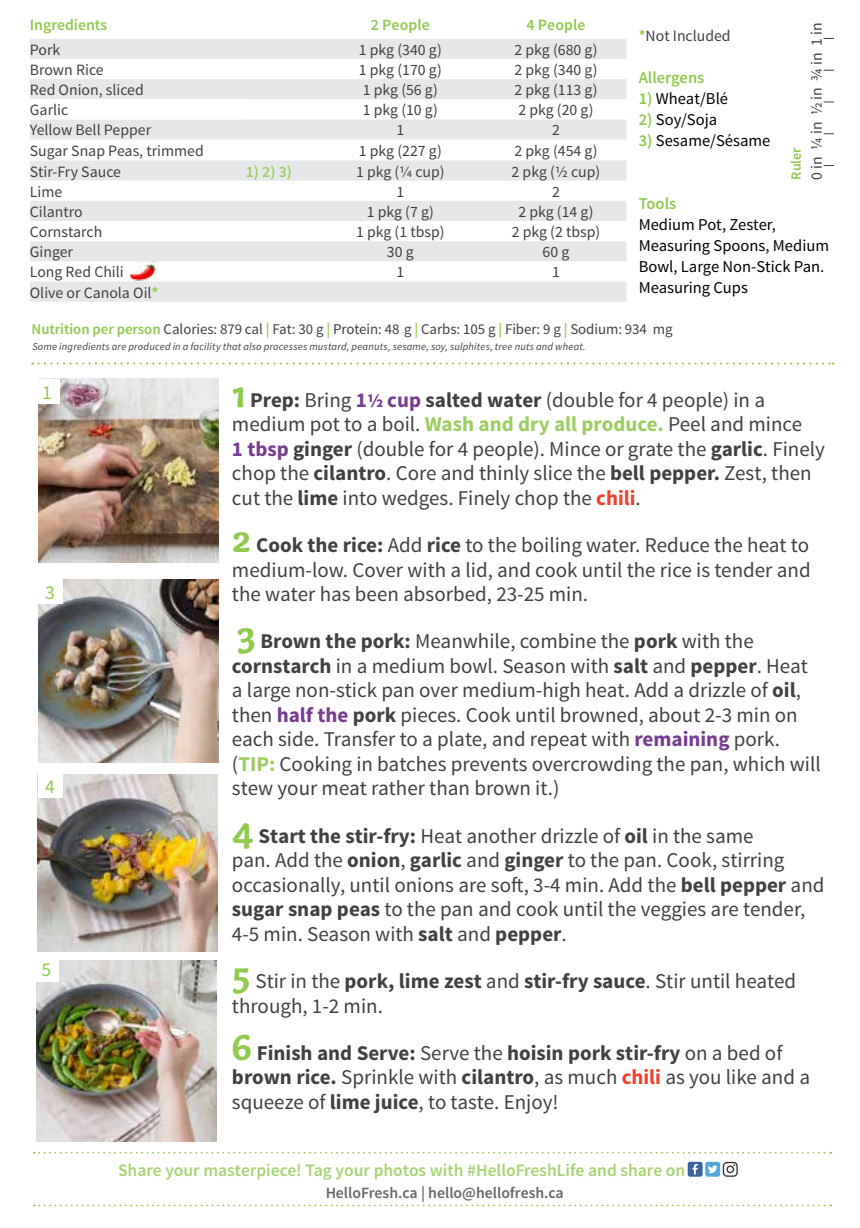
<style>
.page{position:relative;width:860px;height:1228px;background:#fff}
.page>*{position:absolute;margin:0;border:0;box-sizing:border-box;transform-origin:0 0}
.t1{font:21px/24.5px "Source Sans Pro";color:#414042}
.t2{font:19.6px "Source Sans Pro";color:#91c84e}
.t3{font:600 17.5px "Source Sans Pro";color:#91c84f}
.t4{font:16.45px/21px "Source Sans Pro";color:#000}
.t5{font:600 16.45px "Source Sans Pro";color:#91c84e}
.t6{font:15.75px "Source Sans Pro";color:#414042}
.t7{font:600 15.75px "Source Sans Pro";color:#414042}
.t8{font:600 15.75px "Source Sans Pro";color:#91c84e}
.t9{font:600 15.75px "Source Sans Pro";color:#9ccd5f}
.t10{font:14.88px "Source Sans Pro";letter-spacing:-.005em;color:#414042}
.t11{font:600 14px "Source Sans Pro";color:#91c84e}
.t12{font:italic 10.5px "Source Sans Pro";letter-spacing:.015em;color:#414042}
.s1{font-weight:700;color:#9ccd5f}
.s2{font-weight:600;color:#91c84e}
.s3{font-family:"Capucine Basic";font-weight:700;font-size:39.38px;color:#91c84e}
.s4{font-weight:700}
.s5{font-weight:700;color:#763c90}
.s6{font-weight:700;font-size:19.25px;color:#763c90}
.s7{font-weight:700;color:#ef4130}
</style>
<div class="page">
<img style="left:37px;top:960px;width:180px;height:181px">
<img style="left:38px;top:774px;width:180px;height:177px">
<img style="left:38px;top:579px;width:180px;height:183px">
<svg style="left:30px;top:39px;width:596px;height:60px;fill:#e6e7e8"></svg>
<svg style="left:30px;top:119px;width:596px;height:62px;fill:#e6e7e8"></svg>
<svg style="left:30px;top:201px;width:596px;height:101px;fill:#e6e7e8"></svg>
<div style="left:38px;top:772px;width:24px;height:25px;background:#fff"></div>
<div style="left:34px;top:956px;width:25px;height:25px;background:#fff"></div>
<svg style="left:32px;top:362px;width:801px;height:2px"></svg>
<svg style="left:34px;top:1204px;width:797px;height:2px"></svg>
<div style="left:687px;top:1161px;width:15px;height:15px;background:#3a609e;border-radius:2px"></div>
<svg style="left:692px;top:1164px;width:5px;height:10px"></svg>
<div style="left:705px;top:1161px;width:15px;height:15px;background:#53a7dc;border-radius:2px"></div>
<svg style="left:707px;top:1161px;width:30px;height:15px"></svg>
<svg style="left:34px;top:1151px;width:797px;height:2px"></svg>
<img style="left:38px;top:379px;width:180px;height:183px">
<div style="left:38px;top:579px;width:24px;height:24px;background:#fff"></div>
<div style="left:35px;top:379px;width:24px;height:24px;background:#fff"></div>
<img style="left:130px;top:261px;width:26px;height:22px">
<p class="t8" style="left:30px;top:15px;width:79px">Ingredients</p>
<p class="t8" style="left:371px;top:15px;width:61px">2 People</p>
<p class="t8" style="left:526px;top:15px;width:61px">4 People</p>
<p class="t6" style="left:30px;top:40px;width:32px">Pork</p>
<p class="t6" style="left:359px;top:40px;width:84px">1 pkg (340 g)</p>
<p class="t6" style="left:514px;top:40px;width:84px">2 pkg (680 g)</p>
<p class="t6" style="left:30px;top:60px;width:75px">Brown Rice</p>
<p class="t6" style="left:359px;top:60px;width:84px">1 pkg (170 g)</p>
<p class="t6" style="left:514px;top:60px;width:84px">2 pkg (340 g)</p>
<p class="t6" style="left:30px;top:80px;width:115px">Red Onion, sliced</p>
<p class="t6" style="left:363px;top:80px;width:77px">1 pkg (56 g)</p>
<p class="t6" style="left:514px;top:80px;width:84px">2 pkg (113 g)</p>
<p class="t6" style="left:30px;top:100px;width:40px">Garlic</p>
<p class="t6" style="left:363px;top:100px;width:77px">1 pkg (10 g)</p>
<p class="t6" style="left:518px;top:100px;width:77px">2 pkg (20 g)</p>
<p class="t6" style="left:30px;top:120px;width:123px">Yellow Bell Pepper</p>
<p class="t6" style="left:396px;top:120px;width:9px">1</p>
<p class="t6" style="left:552px;top:120px;width:9px">2</p>
<p class="t6" style="left:30px;top:141px;width:175px">Sugar Snap Peas, trimmed</p>
<p class="t6" style="left:359px;top:141px;width:84px">1 pkg (227 g)</p>
<p class="t6" style="left:514px;top:141px;width:84px">2 pkg (454 g)</p>
<p class="t6" style="left:30px;top:161px;width:93px">Stir-Fry Sauce</p>
<p class="t9" style="left:246px;top:161px;width:48px">1) 2) 3)</p>
<p class="t6" style="left:356px;top:161px;width:90px">1 pkg (1/4 cup)</p>
<p class="t6" style="left:511px;top:161px;width:90px">2 pkg (1/2 cup)</p>
<p class="t6" style="left:30px;top:182px;width:34px">Lime</p>
<p class="t6" style="left:396px;top:182px;width:9px">1</p>
<p class="t6" style="left:552px;top:182px;width:9px">2</p>
<p class="t6" style="left:30px;top:202px;width:54px">Cilantro</p>
<p class="t6" style="left:366px;top:202px;width:69px">1 pkg (7 g)</p>
<p class="t6" style="left:518px;top:202px;width:77px">2 pkg (14 g)</p>
<p class="t6" style="left:30px;top:222px;width:74px">Cornstarch</p>
<p class="t6" style="left:356px;top:222px;width:90px">1 pkg (1 tbsp)</p>
<p class="t6" style="left:511px;top:222px;width:90px">2 pkg (2 tbsp)</p>
<p class="t6" style="left:30px;top:242px;width:45px">Ginger</p>
<p class="t6" style="left:387px;top:242px;width:28px">30 g</p>
<p class="t6" style="left:542px;top:242px;width:28px">60 g</p>
<p class="t6" style="left:30px;top:262px;width:95px">Long Red Chili</p>
<p class="t6" style="left:396px;top:262px;width:9px">1</p>
<p class="t6" style="left:552px;top:262px;width:9px">1</p>
<p class="t6" style="left:30px;top:282px;width:130px">Olive or Canola Oil<span class="s1">*</span></p>
<p class="t6" style="left:638px;top:26px;width:93px"><span class="s2">*</span>Not Included</p>
<p class="t5" style="left:638px;top:67px;width:67px">Allergens</p>
<p class="t4" style="left:638px;top:88px;width:91px"><span class="s2">1)</span> Wheat/Blé</p>
<p class="t4" style="left:638px;top:109px;width:80px"><span class="s2">2)</span> Soy/Soja</p>
<p class="t4" style="left:638px;top:130px;width:133px"><span class="s2">3)</span> Sesame/Sésame</p>
<p class="t11" style="left:787px;top:180px;width:34px;rotate:-90deg">Ruler</p>
<p class="t6" style="left:806px;top:180px;width:159px;rotate:-90deg">0 in ¼ in ½ in ¾ in 1 in</p>
<p class="t5" style="left:638px;top:193px;width:39px">Tools</p>
<p class="t4" style="left:638px;top:214px;width:192px">Medium Pot, Zester,<br>Measuring Spoons, Medium<br>Bowl, Large Non-Stick Pan.<br>Measuring Cups</p>
<p class="t10" style="left:32px;top:319px;width:642px"><span class="s2">Nutrition per person</span> Calories: 879 cal <span class="s2">|</span> Fat: 30 g <span class="s2">|</span> Protein: 48 g <span class="s2">|</span> Carbs: 105 g <span class="s2">|</span> Fiber: 9 g <span class="s2">|</span> Sodium: 934 mg</p>
<p class="t12" style="left:32px;top:340px;width:554px">Some ingredients are produced in a facility that also processes mustard, peanuts, sesame, soy, sulphites, tree nuts and wheat.</p>
<p class="t2" style="left:42px;top:380px;width:11px">1</p>
<p class="t2" style="left:45px;top:580px;width:11px">3</p>
<p class="t2" style="left:45px;top:773px;width:11px">4</p>
<p class="t2" style="left:42px;top:957px;width:11px">5</p>
<p class="t1" style="left:232px;top:388px;width:594px"><span class="s3">1</span> <span class="s4">Prep:</span> Bring <span class="s5">1</span><span class="s6">1/2</span> <span class="s5">cup</span> <span class="s4">salted water</span> (double for 4 people) in a medium pot to a boil. <span class="s1">Wash and dry all produce.</span> Peel and mince<br><span class="s5">1 tbsp</span> <span class="s4">ginger</span> (double for 4 people). Mince or grate the <span class="s4">garlic</span>. Finely chop the <span class="s4">cilantro</span>. Core and thinly slice the <span class="s4">bell pepper.</span> Zest, then cut the <span class="s4">lime</span> into wedges. Finely chop the <span class="s7">chili</span>.</p>
<p class="t1" style="left:232px;top:533px;width:580px;text-align:justify"><span class="s3">2</span> <span class="s4">Cook the rice:</span> Add <span class="s4">rice</span> to the boiling water. Reduce the heat to medium-low. Cover with a lid, and cook until the rice is tender and the water has been absorbed, 23-25 min.</p>
<p class="t1" style="left:232px;top:629px;width:590px"><span class="s3">3</span> <span class="s4">Brown the pork:</span> Meanwhile, combine the <span class="s4">pork</span> with the <span class="s4">cornstarch</span> in a medium bowl. Season with <span class="s4">salt</span> and <span class="s4">pepper</span>. Heat a large non-stick pan over medium-high heat. Add a drizzle of <span class="s4">oil</span>, then <span class="s5">half the</span> <span class="s4">pork</span> pieces. Cook until browned, about 2-3 min on each side. Transfer to a plate, and repeat with <span class="s5">remaining</span> pork. (<span class="s1">TIP:</span> Cooking in batches prevents overcrowding the pan, which will stew your meat rather than brown it.)</p>
<p class="t1" style="left:232px;top:823px;width:594px"><span class="s3">4</span> <span class="s4">Start the stir-fry:</span> Heat another drizzle of <span class="s4">oil</span> in the same<br>pan. Add the <span class="s4">onion</span>, <span class="s4">garlic</span> and <span class="s4">ginger</span> to the pan. Cook, stirring occasionally, until onions are soft, 3-4 min. Add the <span class="s4">bell pepper</span> and <span class="s4">sugar snap peas</span> to the pan and cook until the veggies are tender, 4-5 min. Season with <span class="s4">salt</span> and <span class="s4">pepper</span>.</p>
<p class="t1" style="left:232px;top:969px;width:565px"><span class="s3">5</span> Stir in the <span class="s4">pork, lime zest</span> and <span class="s4">stir-fry sauce</span>. Stir until heated through, 1-2 min.</p>
<p class="t1" style="left:232px;top:1040px;width:579px"><span class="s3">6</span> <span class="s4">Finish and Serve:</span> Serve the <span class="s4">hoisin pork stir-fry</span> on a bed of <span class="s4">brown rice.</span> Sprinkle with <span class="s4">cilantro</span>, as much <span class="s7">chili</span> as you like and a squeeze of <span class="s4">lime juice</span>, to taste. Enjoy!</p>
<p class="t3" style="left:118px;top:1159px;width:568px">Share your masterpiece! Tag your photos with #HelloFreshLife and share on</p>
<p class="t7" style="left:325px;top:1182px;width:240px">HelloFresh.ca | hello@hellofresh.ca</p>
</div>
